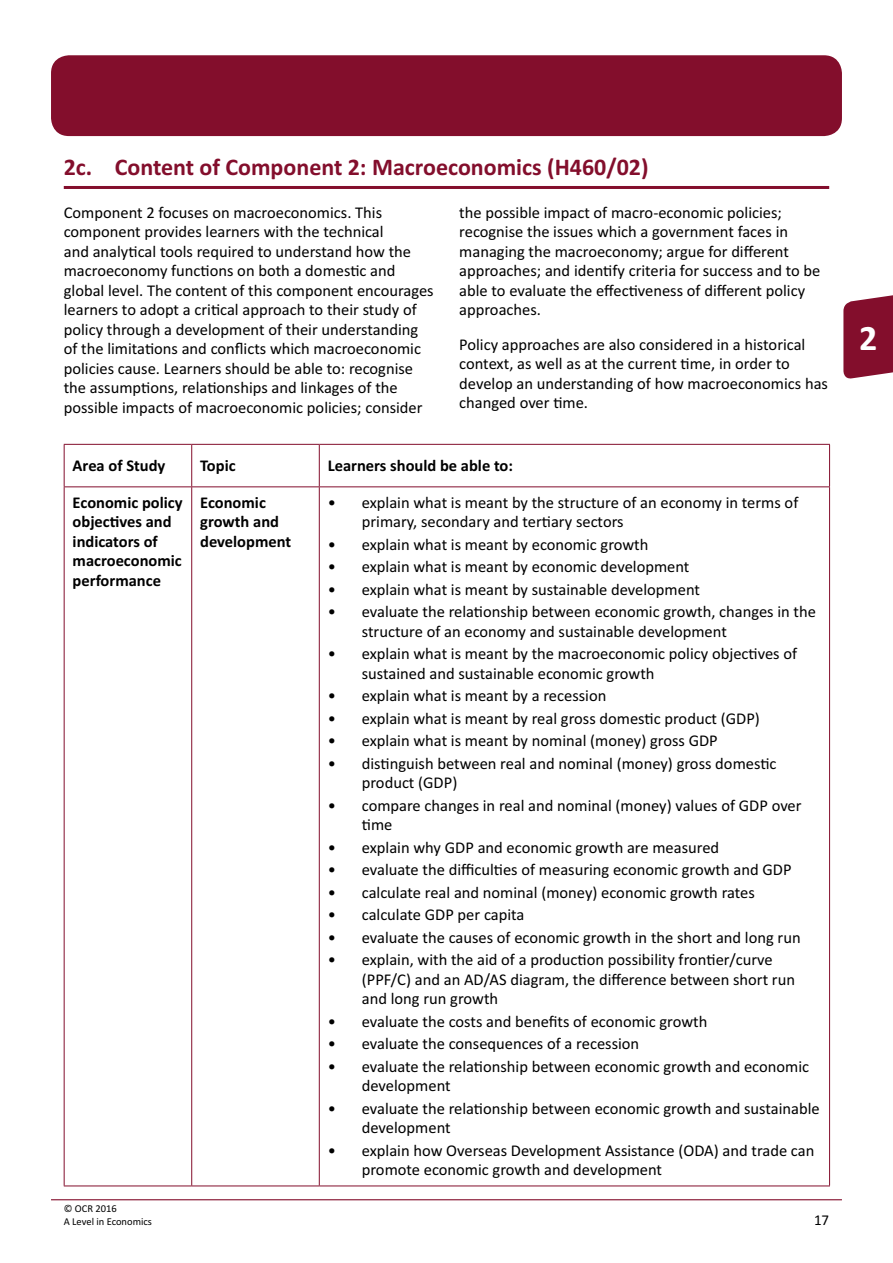
<style>
.page{position:relative;width:893px;height:1263px;background:#fff}
.page>*{position:absolute;margin:0;border:0;box-sizing:border-box;transform-origin:0 0}
.t1{font:700 36px "Calibri";color:#fff}
.Heading2{font:700 24px "Calibri";color:#830e2c}
.t2{font:16.5px/19.5px "Calibri";color:#000}
.TableText{font:700 16.5px/19.5px "Calibri";color:#000}
.t3{font:15px "Calibri";color:#000}
.t4{font:10.5px/12.8px "Calibri";color:#000}
</style>
<div class="page">
<hr style="left:51px;top:1199px;width:791px;height:1px;background:#830e2c">
<div style="left:51px;top:55px;width:791px;height:81px;background:#830e2c;border-radius:18px"></div>
<svg style="left:843px;top:295px;width:50px;height:84px;background:#8f2540"></svg>
<hr style="left:64px;top:186px;width:765px;height:3px;background:#830e2c">
<hr style="left:64px;top:487px;width:1px;height:698px;background:#830e2c">
<hr style="left:191px;top:487px;width:1px;height:698px;background:#830e2c">
<hr style="left:64px;top:1185px;width:128px;height:1px;background:#830e2c">
<hr style="left:191px;top:445px;width:1px;height:41px;background:#830e2c">
<hr style="left:319px;top:445px;width:1px;height:41px;background:#830e2c">
<hr style="left:64px;top:486px;width:128px;height:1px;background:#830e2c">
<hr style="left:192px;top:486px;width:127px;height:1px;background:#830e2c">
<hr style="left:192px;top:1185px;width:127px;height:1px;background:#830e2c">
<hr style="left:64px;top:444px;width:128px;height:1px;background:#830e2c">
<hr style="left:64px;top:445px;width:1px;height:41px;background:#830e2c">
<hr style="left:192px;top:444px;width:127px;height:1px;background:#830e2c">
<hr style="left:319px;top:444px;width:511px;height:1px;background:#830e2c">
<hr style="left:829px;top:445px;width:1px;height:41px;background:#830e2c">
<hr style="left:319px;top:486px;width:511px;height:1px;background:#830e2c">
<hr style="left:319px;top:487px;width:1px;height:698px;background:#830e2c">
<hr style="left:829px;top:487px;width:1px;height:698px;background:#830e2c">
<hr style="left:319px;top:1185px;width:511px;height:1px;background:#830e2c">
<h1 class="Heading2" style="left:64px;top:150px;width:586px">2c. Content of Component 2: Macroeconomics (H460/02)</h1>
<p class="t2" style="left:64px;top:202px;width:371px">Component 2 focuses on macroeconomics. This component provides learners with the technical<br>and analytical tools required to understand how the macroeconomy functions on both a domestic and global level. The content of this component encourages learners to adopt a critical approach to their study of policy through a development of their understanding of the limitations and conflicts which macroeconomic policies cause. Learners should be able to: recognise the assumptions, relationships and linkages of the possible impacts of macroeconomic policies; consider</p>
<p class="t2" style="left:459px;top:202px;width:363px">the possible impact of macro-economic policies; recognise the issues which a government faces in managing the macroeconomy; argue for different approaches; and identify criteria for success and to be able to evaluate the effectiveness of different policy approaches.</p>
<p class="t2" style="left:459px;top:334px;width:370px">Policy approaches are also considered in a historical context, as well as at the current time, in order to develop an understanding of how macroeconomics has changed over time.</p>
<p class="TableText" style="left:73px;top:455px;width:94px">Area of Study</p>
<p class="TableText" style="left:200px;top:455px;width:37px">Topic</p>
<p class="TableText" style="left:328px;top:455px;width:187px">Learners should be able to:</p>
<p class="TableText" style="left:73px;top:492px;width:111px">Economic policy objectives and indicators of macroeconomic performance</p>
<p class="TableText" style="left:200px;top:492px;width:92px">Economic growth and development</p>
<p class="t2" style="left:362px;top:492px;width:438px;text-indent:-34px">• explain what is meant by the structure of an economy in terms of primary, secondary and tertiary sectors</p>
<p class="t2" style="left:328px;top:534px;width:322px">• explain what is meant by economic growth</p>
<p class="t2" style="left:328px;top:556px;width:363px">• explain what is meant by economic development</p>
<p class="t2" style="left:328px;top:579px;width:374px">• explain what is meant by sustainable development</p>
<p class="t2" style="left:362px;top:601px;width:456px;text-indent:-34px">• evaluate the relationship between economic growth, changes in the structure of an economy and sustainable development</p>
<p class="t2" style="left:362px;top:643px;width:437px;text-indent:-34px">• explain what is meant by the macroeconomic policy objectives of sustained and sustainable economic growth</p>
<p class="t2" style="left:328px;top:685px;width:280px">• explain what is meant by a recession</p>
<p class="t2" style="left:328px;top:708px;width:434px">• explain what is meant by real gross domestic product (GDP)</p>
<p class="t2" style="left:328px;top:730px;width:391px">• explain what is meant by nominal (money) gross GDP</p>
<p class="t2" style="left:362px;top:753px;width:416px;text-indent:-34px">• distinguish between real and nominal (money) gross domestic product (GDP)</p>
<p class="t2" style="left:362px;top:795px;width:441px;text-indent:-34px">• compare changes in real and nominal (money) values of GDP over time</p>
<p class="t2" style="left:328px;top:837px;width:393px">• explain why GDP and economic growth are measured</p>
<p class="t2" style="left:328px;top:859px;width:465px">• evaluate the difficulties of measuring economic growth and GDP</p>
<p class="t2" style="left:328px;top:882px;width:429px">• calculate real and nominal (money) economic growth rates</p>
<p class="t2" style="left:328px;top:904px;width:198px">• calculate GDP per capita</p>
<p class="t2" style="left:328px;top:927px;width:474px">• evaluate the causes of economic growth in the short and long run</p>
<p class="t2" style="left:362px;top:949px;width:435px;text-indent:-34px">• explain, with the aid of a production possibility frontier/curve (PPF/C) and an AD/AS diagram, the difference between short run and long run growth</p>
<p class="t2" style="left:328px;top:1011px;width:381px">• evaluate the costs and benefits of economic growth</p>
<p class="t2" style="left:328px;top:1033px;width:313px">• evaluate the consequences of a recession</p>
<p class="t2" style="left:362px;top:1056px;width:449px;text-indent:-34px">• evaluate the relationship between economic growth and economic development</p>
<p class="t2" style="left:362px;top:1098px;width:459px;text-indent:-34px">• evaluate the relationship between economic growth and sustainable development</p>
<p class="t2" style="left:362px;top:1140px;width:454px;text-indent:-34px">• explain how Overseas Development Assistance (ODA) and trade can promote economic growth and development</p>
<p class="t4" style="left:64px;top:1202px;width:90px">© OCR 2016<br>A Level in Economics</p>
<p class="t3" style="left:814px;top:1209px;width:17px">17</p>
<h1 class="t1" style="left:859px;top:312px;width:20px">2</h1>
</div>
